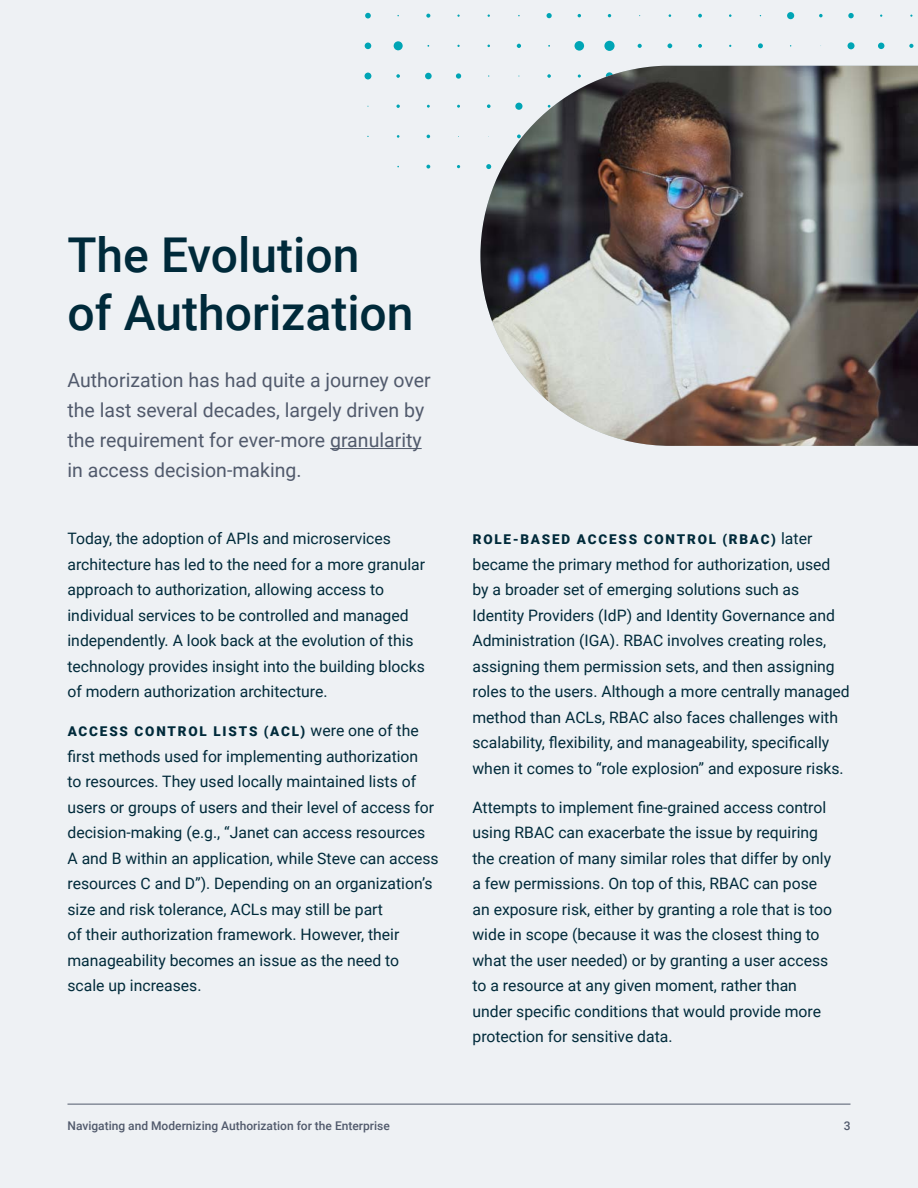
<style>
.page{position:relative;width:918px;height:1188px;background:#eef1f4}
.page>*{position:absolute;margin:0;border:0;box-sizing:border-box;transform-origin:0 0}
.t1{font:500 48px/58.5px "Roboto";color:#002a3a}
.t2{font:19.5px/30px "Roboto";color:#515a6c}
.t3{font:15.75px/25.5px "Roboto";color:#002a3a}
.t4{font:900 13.5px "Roboto";letter-spacing:.135em;color:#002a3a}
.t5{font:500 12px "Roboto";color:#515a6c}
.s1{font-weight:400;font-size:15.75px}
</style>
<div class="page">
<svg style="left:426px;top:165px;width:4px;height:4px"></svg>
<svg style="left:396px;top:105px;width:4px;height:3px"></svg>
<svg style="left:456px;top:73px;width:5px;height:6px"></svg>
<div style="left:425px;top:73px;width:7px;height:6px;background:#00a5b5;border-radius:50%"></div>
<svg style="left:396px;top:74px;width:4px;height:4px"></svg>
<svg style="left:365px;top:73px;width:6px;height:6px"></svg>
<svg style="left:909px;top:44px;width:4px;height:4px"></svg>
<svg style="left:878px;top:43px;width:6px;height:6px"></svg>
<div style="left:848px;top:42px;width:7px;height:7px;background:#00a5b5;border-radius:50%"></div>
<svg style="left:758px;top:43px;width:5px;height:5px"></svg>
<svg style="left:698px;top:44px;width:4px;height:4px"></svg>
<svg style="left:667px;top:43px;width:5px;height:5px"></svg>
<svg style="left:638px;top:44px;width:4px;height:4px"></svg>
<div style="left:604px;top:41px;width:11px;height:10px;background:#00a5b5;border-radius:50%"></div>
<div style="left:575px;top:41px;width:9px;height:10px;background:#00a5b5;border-radius:50%"></div>
<svg style="left:517px;top:44px;width:4px;height:4px"></svg>
<div style="left:394px;top:41px;width:9px;height:9px;background:#00a5b5;border-radius:50%"></div>
<svg style="left:365px;top:43px;width:6px;height:6px"></svg>
<svg style="left:848px;top:13px;width:6px;height:5px"></svg>
<svg style="left:819px;top:14px;width:4px;height:3px"></svg>
<div style="left:787px;top:12px;width:7px;height:7px;background:#00a5b5;border-radius:50%"></div>
<svg style="left:698px;top:14px;width:4px;height:4px"></svg>
<svg style="left:547px;top:13px;width:5px;height:5px"></svg>
<svg style="left:426px;top:14px;width:4px;height:4px"></svg>
<svg style="left:365px;top:13px;width:6px;height:5px"></svg>
<hr style="left:330px;top:448px;width:92px;height:1px;background:#515a6c">
<img style="left:480px;top:66px;width:438px;height:380px">
<hr style="left:68px;top:1104px;width:782px;height:1px;background:#515a6c">
<h1 class="t1" style="left:68px;top:224px;width:348px">The Evolution of Authorization</h1>
<p class="t2" style="left:67px;top:364px;width:365px">Authorization has had quite a journey over the last several decades, largely driven by the requirement for ever-more granularity in access decision-making.</p>
<p class="t3" style="left:68px;top:525px;width:359px">Today, the adoption of APIs and microservices architecture has led to the need for a more granular approach to authorization, allowing access to individual services to be controlled and managed independently. A look back at the evolution of this technology provides insight into the building blocks of modern authorization architecture.</p>
<p class="t4" style="left:68px;top:722px;width:352px">ACCESS CONTROL LISTS (ACL) <span class="s1">were one of the</span></p>
<p class="t3" style="left:67px;top:743px;width:373px">first methods used for implementing authorization<br>to resources. They used locally maintained lists of users or groups of users and their level of access for decision-making (e.g., “Janet can access resources A and B within an application, while Steve can access resources C and D”). Depending on an organization’s size and risk tolerance, ACLs may still be part<br>of their authorization framework. However, their manageability becomes an issue as the need to scale up increases.</p>
<p class="t4" style="left:473px;top:530px;width:341px">ROLE-BASED ACCESS CONTROL (RBAC) <span class="s1">later</span></p>
<p class="t3" style="left:472px;top:551px;width:379px">became the primary method for authorization, used by a broader set of emerging solutions such as Identity Providers (IdP) and Identity Governance and Administration (IGA). RBAC involves creating roles, assigning them permission sets, and then assigning roles to the users. Although a more centrally managed method than ACLs, RBAC also faces challenges with scalability, flexibility, and manageability, specifically when it comes to “role explosion” and exposure risks.</p>
<p class="t3" style="left:472px;top:794px;width:361px">Attempts to implement fine-grained access control using RBAC can exacerbate the issue by requiring the creation of many similar roles that differ by only a few permissions. On top of this, RBAC can pose an exposure risk, either by granting a role that is too wide in scope (because it was the closest thing to what the user needed) or by granting a user access to a resource at any given moment, rather than under specific conditions that would provide more protection for sensitive data.</p>
<p class="t5" style="left:68px;top:1117px;width:324px">Navigating and Modernizing Authorization for the Enterprise</p>
<p class="t5" style="left:844px;top:1117px;width:8px">3</p>
</div>
